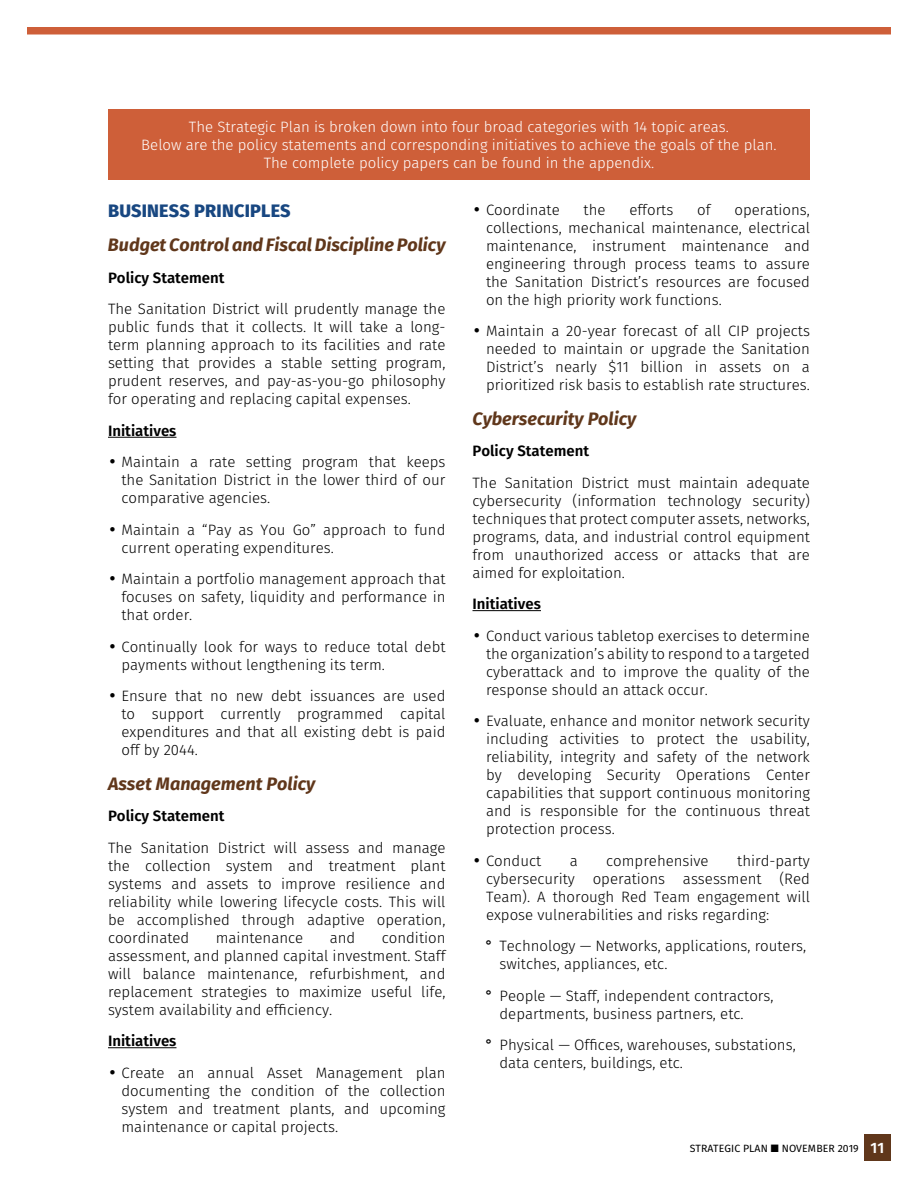
<style>
.page{position:relative;width:918px;height:1188px;background:#fff}
.page>*{position:absolute;margin:0;border:0;box-sizing:border-box;transform-origin:0 0}
.t1{font:italic 700 18px "Fira Sans";color:#60371b}
.t2{font:800 18px "Fira Sans";letter-spacing:.01em;color:#184781}
.t3{font:300 15px/18px "Fira Sans";color:#000;text-align:justify}
.t4{font:300 15px/18px "Fira Sans";color:#fff;text-align:center}
.t5{font:600 15px "Fira Sans";color:#000}
.t6{font:10.5px "Fira Sans";letter-spacing:.01em;color:#000}
.s1{font-family:"Futura BT";font-weight:700}
.s2{font-weight:600;font-size:15px;color:#fff}
</style>
<div class="page">
<div style="left:864px;top:1134px;width:27px;height:27px;background:#60371b"></div>
<hr style="left:108px;top:437px;width:68px;height:1px;background:#000">
<hr style="left:108px;top:1047px;width:68px;height:1px;background:#000">
<hr style="left:472px;top:610px;width:69px;height:1px;background:#000">
<div style="left:108px;top:109px;width:702px;height:70px;background:#ce5f39"></div>
<div style="left:27px;top:27px;width:864px;height:7px;background:#ce5f39"></div>
<p class="t4" style="left:141px;top:118px;width:637px">The Strategic Plan is broken down into four broad categories with 14 topic areas.<br>Below are the policy statements and corresponding initiatives to achieve the goals of the plan.<br>The complete policy papers can be found in the appendix.</p>
<p class="t2" style="left:108px;top:198px;width:184px">BUSINESS PRINCIPLES</p>
<p class="t1" style="left:108px;top:232px;width:339px">Budget Control and Fiscal Discipline Policy</p>
<p class="t5" style="left:108px;top:267px;width:118px">Policy Statement</p>
<p class="t3" style="left:108px;top:300px;width:339px">The Sanitation District will prudently manage the public funds that it collects. It will take a long&shy;term planning approach to its facilities and rate setting that provides a stable setting program, prudent reserves, and pay-as-you-go philosophy for operating and replacing capital expenses.</p>
<p class="t5" style="left:108px;top:420px;width:70px">Initiatives</p>
<p class="t3" style="left:122px;top:453px;width:325px;text-indent:-14px"><span class="s1">•</span> Maintain a rate setting program that keeps the Sanitation District in the lower third of our comparative agencies.</p>
<p class="t3" style="left:122px;top:521px;width:326px;text-indent:-14px"><span class="s1">•</span> Maintain a “Pay as You Go” approach to fund current operating expenditures.</p>
<p class="t3" style="left:122px;top:570px;width:326px;text-indent:-14px"><span class="s1">•</span> Maintain a portfolio management approach that focuses on safety, liquidity and performance in that order.</p>
<p class="t3" style="left:122px;top:638px;width:326px;text-indent:-14px"><span class="s1">•</span> Continually look for ways to reduce total debt payments without lengthening its term.</p>
<p class="t3" style="left:122px;top:687px;width:326px;text-indent:-14px"><span class="s1">•</span> Ensure that no new debt issuances are used to support currently programmed capital expenditures and that all existing debt is paid off by 2044.</p>
<p class="t1" style="left:108px;top:771px;width:209px">Asset Management Policy</p>
<p class="t5" style="left:108px;top:806px;width:118px">Policy Statement</p>
<p class="t3" style="left:108px;top:839px;width:339px">The Sanitation District will assess and manage the collection system and treatment plant systems and assets to improve resilience and reliability while lowering lifecycle costs. This will be accomplished through adaptive operation, coordinated</p>
<p class="t3" style="left:108px;top:929px;width:339px;text-indent:274px">condition assessment, and planned capital investment. Staff will balance maintenance, refurbishment, and replacement strategies to maximize useful life, system availability and efficiency.</p>
<p class="t5" style="left:108px;top:1030px;width:70px">Initiatives</p>
<p class="t3" style="left:122px;top:1063px;width:326px;text-indent:-14px"><span class="s1">•</span> Create an annual Asset Management plan documenting the condition of the collection system and treatment plants, and upcoming maintenance or capital projects.</p>
<p class="t3" style="left:216px;top:929px;width:89px">maintenance</p>
<p class="t3" style="left:330px;top:929px;width:27px">and</p>
<p class="t3" style="left:486px;top:200px;width:326px;text-indent:248px">operations, collections, mechanical maintenance, electrical maintenance, instrument maintenance and engineering through process teams to assure the Sanitation District’s resources are focused on the high priority work functions.</p>
<p class="t3" style="left:486px;top:322px;width:326px;text-indent:-14px"><span class="s1">•</span> Maintain a 20-year forecast of all CIP projects needed to maintain or upgrade the Sanitation District’s nearly $11 billion in assets on a prioritized risk basis to establish rate structures.</p>
<p class="t1" style="left:472px;top:406px;width:165px">Cybersecurity Policy</p>
<p class="t5" style="left:472px;top:440px;width:118px">Policy Statement</p>
<p class="t3" style="left:472px;top:473px;width:339px">The Sanitation District must maintain adequate cybersecurity (information technology security) techniques that protect computer assets, networks, programs, data, and industrial control equipment from unauthorized access or attacks that are aimed for exploitation.</p>
<p class="t5" style="left:472px;top:593px;width:70px">Initiatives</p>
<p class="t3" style="left:486px;top:626px;width:325px;text-indent:-14px"><span class="s1">•</span> Conduct various tabletop exercises to determine the organization’s ability to respond to a targeted cyberattack and to improve the quality of the response should an attack occur.</p>
<p class="t3" style="left:486px;top:712px;width:326px;text-indent:-14px"><span class="s1">•</span> Evaluate, enhance and monitor network security including activities to protect the usability, reliability, integrity and safety of the network by developing Security Operations Center capabilities that support continuous monitoring and is responsible for the continuous threat protection process.</p>
<p class="t3" style="left:472px;top:851px;width:70px"><span class="s1">•</span> Conduct</p>
<p class="t3" style="left:570px;top:851px;width:10px">a</p>
<p class="t3" style="left:606px;top:851px;width:104px">comprehensive</p>
<p class="t3" style="left:472px;top:200px;width:89px"><span class="s1">•</span> Coordinate</p>
<p class="t3" style="left:584px;top:200px;width:23px">the</p>
<p class="t3" style="left:629px;top:200px;width:45px">efforts</p>
<p class="t3" style="left:697px;top:200px;width:15px">of</p>
<p class="t3" style="left:486px;top:851px;width:326px;text-indent:251px">third-party cybersecurity operations assessment (Red Team). A thorough Red Team engagement will expose vulnerabilities and risks regarding:</p>
<p class="t3" style="left:500px;top:937px;width:308px;text-indent:-14px"><span class="s1">°</span> Technology — Networks, applications, routers, switches, appliances, etc.</p>
<p class="t3" style="left:500px;top:986px;width:276px;text-indent:-14px"><span class="s1">°</span> People — Staff, independent contractors, departments, business partners, etc.</p>
<p class="t3" style="left:500px;top:1036px;width:298px;text-indent:-14px"><span class="s1">°</span> Physical — Offices, warehouses, substations, data centers, buildings, etc.</p>
<p class="t6" style="left:690px;top:1141px;width:196px">STRATEGIC PLAN ■ NOVEMBER 2019 <span class="s2">11</span></p>
</div>
